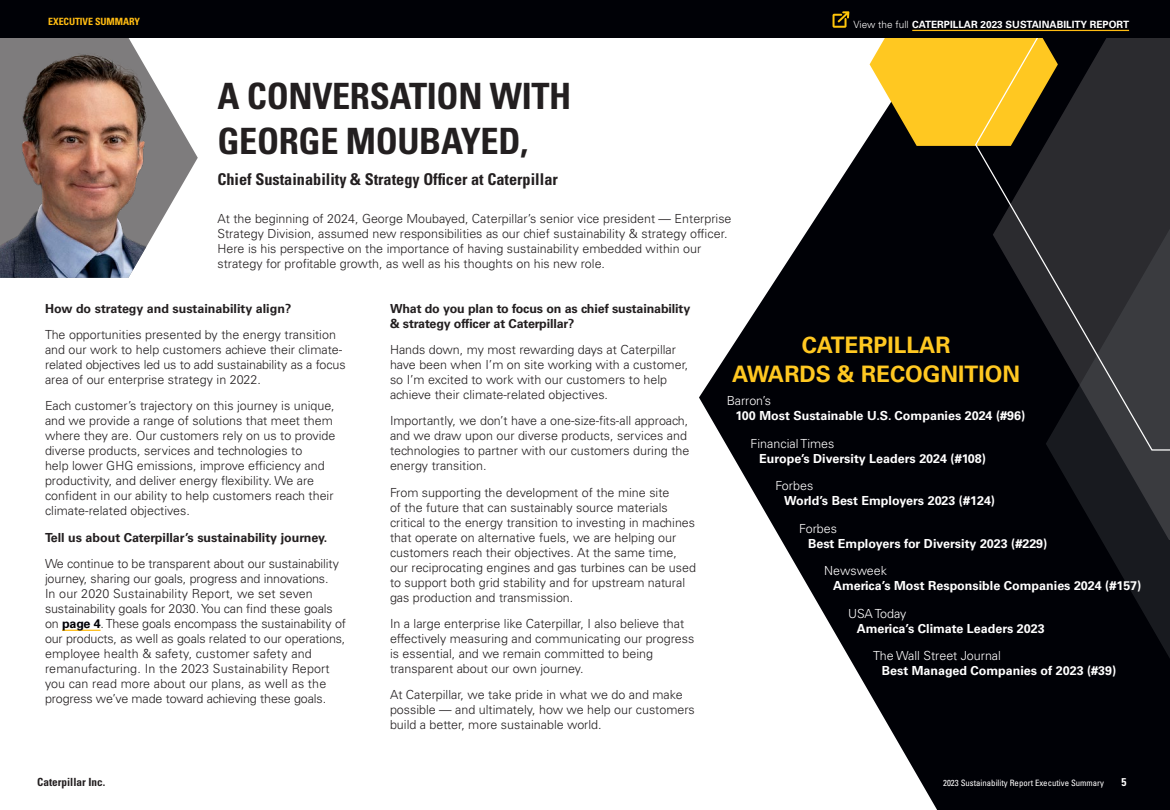
<style>
.page{position:relative;width:1170px;height:810px;background:#fff}
.page>*{position:absolute;margin:0;border:0;box-sizing:border-box;transform-origin:0 0}
.Section_Heading{font:700 condensed 36.25px/45px "Univers LT Std";letter-spacing:-.01em;color:#231f20}
.Subhead_Level_1{font:700 22.62px/29.4px "Univers LT Std";color:#ffc821;text-align:center}
.Section_Heading-2{font:700 condensed 16.25px "Univers LT Std";color:#231f20}
.Body_Copy{font:300 12.5px/15px "Univers LT Std";color:#231f20}
.Progress_Label{font:700 12.5px "Univers LT Std";color:#fff}
.Body_Copy-2{font:700 12.5px/15px "Univers LT Std";letter-spacing:-.01em;color:#231f20}
.Body_Copy-3{font:300 12.5px "Univers LT Std";color:#fff}
.t1{font:700 condensed 11.25px "Univers LT Std";color:#231f20}
.P_-_7pt_Folio{font:700 condensed 11.25px "Univers LT Std";color:#fff}
.Body_Copy-4{font:700 10px "Univers LT Std";color:#fff}
.t2{font:700 condensed 10px "Univers LT Std";letter-spacing:-.01em;color:#febb12}
.P_-_7pt_Folio-2{font:condensed 8.75px "Univers LT Std";color:#fff}
.s1{font-weight:300}
.s2{font-weight:700;color:#000106}
</style>
<div class="page">
<svg style="left:699px;top:64px;width:471px;height:746px;fill:#000106"></svg>
<div style="left:993px;top:451px;width:53px;height:89px;background:#000106"></div>
<svg style="left:1046px;top:451px;width:124px;height:298px;background:#0a0b10"></svg>
<img style="left:0;top:38px;width:198px;height:240px">
<svg style="left:974px;top:38px;width:196px;height:413px;background:#212226"></svg>
<hr style="left:62px;top:630px;width:39px;height:1px;background:#febb12">
<div style="left:0;top:0;width:1170px;height:38px;background:#000106"></div>
<svg style="left:870px;top:29px;width:188px;height:117px;background:#c79f26"></svg>
<hr style="left:912px;top:30px;width:217px;height:1px;background:#febb12">
<svg style="left:833px;top:11px;width:16px;height:17px"></svg>
<p class="t2" style="left:48px;top:15px;width:93px">EXECUTIVE SUMMARY</p>
<p class="Body_Copy-4" style="left:853px;top:19px;width:277px"><span class="s1">View the full</span> CATERPILLAR 2023 SUSTAINABILITY REPORT</p>
<h2 class="Section_Heading" style="left:218px;top:74px;width:355px">A CONVERSATION WITH<br>GEORGE MOUBAYED,</h2>
<h2 class="Section_Heading-2" style="left:218px;top:170px;width:342px">Chief Sustainability &amp; Strategy Officer at Caterpillar</h2>
<p class="Body_Copy" style="left:218px;top:211px;width:516px">At the beginning of 2024, George Moubayed, Caterpillar’s senior vice president — Enterprise Strategy Division, assumed new responsibilities as our chief sustainability &amp; strategy officer.<br>Here is his perspective on the importance of having sustainability embedded within our strategy for profitable growth, as well as his thoughts on his new role.</p>
<p class="Body_Copy-2" style="left:45px;top:301px;width:248px">How do strategy and sustainability align?</p>
<p class="Body_Copy" style="left:45px;top:327px;width:302px">The opportunities presented by the energy transition and our work to help customers achieve their climate&shy;related objectives led us to add sustainability as a focus area of our enterprise strategy in 2022.</p>
<p class="Body_Copy" style="left:45px;top:398px;width:292px">Each customer’s trajectory on this journey is unique, and we provide a range of solutions that meet them where they are. Our customers rely on us to provide diverse products, services and technologies to<br>help lower GHG emissions, improve efficiency and productivity, and deliver energy flexibility. We are confident in our ability to help customers reach their climate-related objectives.</p>
<p class="Body_Copy-2" style="left:45px;top:530px;width:284px">Tell us about Caterpillar’s sustainability journey.</p>
<p class="Body_Copy" style="left:45px;top:556px;width:303px">We continue to be transparent about our sustainability journey, sharing our goals, progress and innovations.<br>In our 2020 Sustainability Report, we set seven sustainability goals for 2030. You can find these goals on <span class="s2">page 4</span>. These goals encompass the sustainability of our products, as well as goals related to our operations, employee health &amp; safety, customer safety and remanufacturing. In the 2023 Sustainability Report you can read more about our plans, as well as the progress we’ve made toward achieving these goals.</p>
<p class="Body_Copy-2" style="left:390px;top:301px;width:302px">What do you plan to focus on as chief sustainability &amp; strategy officer at Caterpillar?</p>
<p class="Body_Copy" style="left:390px;top:342px;width:300px">Hands down, my most rewarding days at Caterpillar have been when I’m on site working with a customer, so I’m excited to work with our customers to help achieve their climate-related objectives.</p>
<p class="Body_Copy" style="left:390px;top:413px;width:301px">Importantly, we don’t have a one-size-fits-all approach, and we draw upon our diverse products, services and technologies to partner with our customers during the energy transition.</p>
<p class="Body_Copy" style="left:390px;top:485px;width:308px">From supporting the development of the mine site<br>of the future that can sustainably source materials critical to the energy transition to investing in machines that operate on alternative fuels, we are helping our customers reach their objectives. At the same time, our reciprocating engines and gas turbines can be used to support both grid stability and for upstream natural gas production and transmission.</p>
<p class="Body_Copy" style="left:390px;top:616px;width:306px">In a large enterprise like Caterpillar, I also believe that effectively measuring and communicating our progress is essential, and we remain committed to being transparent about our own journey.</p>
<p class="Body_Copy" style="left:390px;top:687px;width:306px">At Caterpillar, we take pride in what we do and make possible — and ultimately, how we help our customers build a better, more sustainable world.</p>
<p class="Subhead_Level_1" style="left:732px;top:331px;width:289px">CATERPILLAR<br>AWARDS &amp; RECOGNITION</p>
<p class="Body_Copy-3" style="left:727px;top:393px;width:46px">Barron’s</p>
<p class="Progress_Label" style="left:736px;top:408px;width:291px">100 Most Sustainable U.S. Companies 2024 (#96)</p>
<p class="Body_Copy-3" style="left:751px;top:436px;width:85px">Financial Times</p>
<p class="Progress_Label" style="left:759px;top:451px;width:228px">Europe’s Diversity Leaders 2024 (#108)</p>
<p class="Body_Copy-3" style="left:776px;top:478px;width:39px">Forbes</p>
<p class="Progress_Label" style="left:784px;top:493px;width:212px">World’s Best Employers 2023 (#124)</p>
<p class="Body_Copy-3" style="left:799px;top:521px;width:39px">Forbes</p>
<p class="Progress_Label" style="left:808px;top:536px;width:241px">Best Employers for Diversity 2023 (#229)</p>
<p class="Body_Copy-3" style="left:824px;top:563px;width:64px">Newsweek</p>
<p class="Progress_Label" style="left:833px;top:578px;width:310px">America’s Most Responsible Companies 2024 (#157)</p>
<p class="Body_Copy-3" style="left:848px;top:606px;width:60px">USA Today</p>
<p class="Progress_Label" style="left:857px;top:621px;width:189px">America’s Climate Leaders 2023</p>
<p class="Body_Copy-3" style="left:873px;top:648px;width:129px">The Wall Street Journal</p>
<p class="Progress_Label" style="left:882px;top:663px;width:236px">Best Managed Companies of 2023 (#39)</p>
<p class="t1" style="left:37px;top:775px;width:70px">Caterpillar Inc.</p>
<p class="P_-_7pt_Folio-2" style="left:943px;top:778px;width:162px">2023 Sustainability Report Executive Summary</p>
<p class="P_-_7pt_Folio" style="left:1122px;top:775px;width:6px">5</p>
</div>
